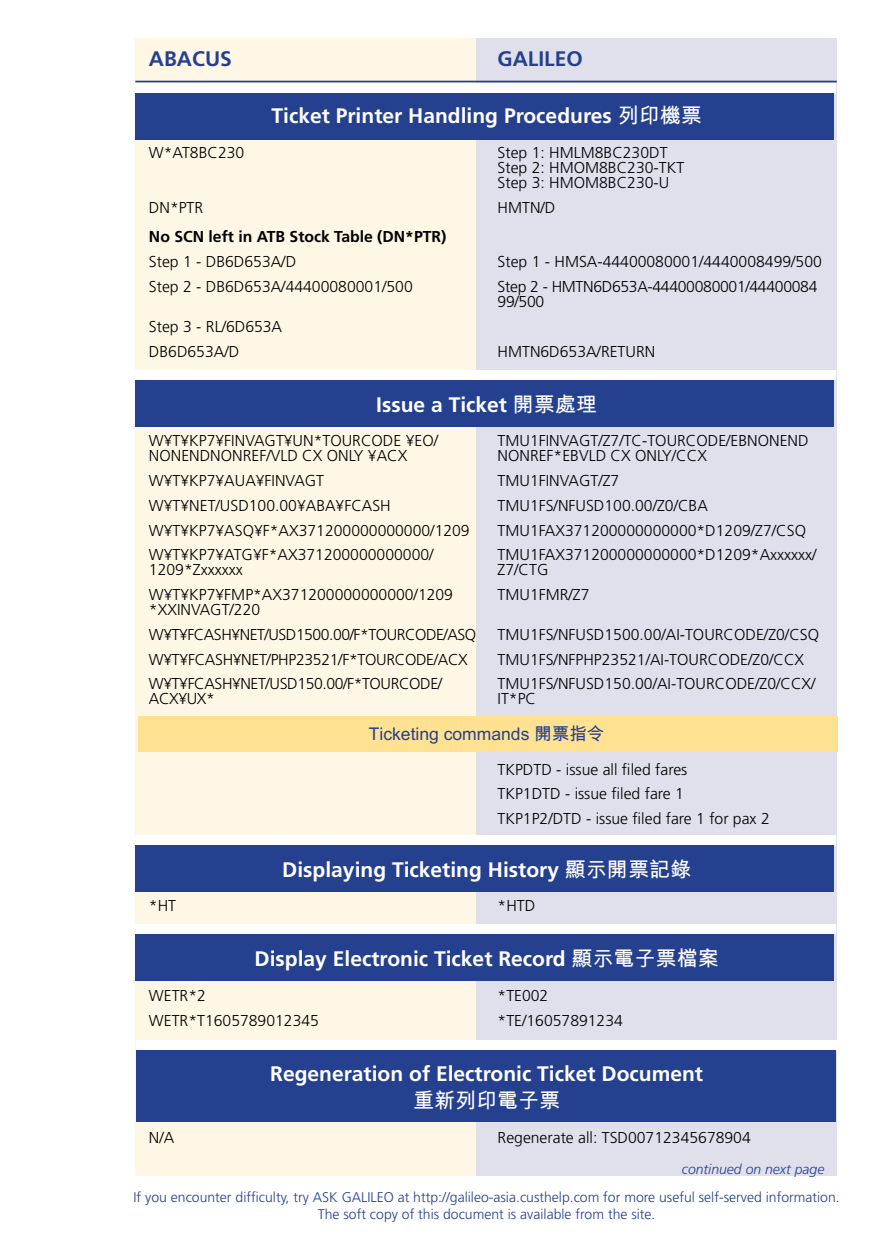
<style>
.page{position:relative;width:874px;height:1241px;background:#fff}
.page>*{position:absolute;margin:0;border:0;box-sizing:border-box;transform-origin:0 0}
.t1{font:700 21px "Frutiger";color:#fff}
.t2{font:700 21px "Frutiger";color:#24408f}
.t3{font:700 21px "M Hei";color:#fff}
.t4{font:700 17.5px "M Hei";color:#24408f}
.t5{font:300 15.75px/24.8px "Frutiger";color:#000}
.t6{font:300 15.75px/14.9px "Frutiger";letter-spacing:-.02em;color:#000}
.t7{font:300 15.75px/24.8px "Frutiger";letter-spacing:-.03em;color:#000}
.t8{font:300 15.75px "Frutiger";letter-spacing:-.025em;color:#000}
.t9{font:700 15.75px "Frutiger";color:#000}
.t10{font:300 14px/16.8px "Frutiger";color:#24408f;text-align:center}
.t11{font:italic 300 14px "Frutiger";color:#24408f}
.s1{font-family:"M Hei"}
</style>
<div class="page">
<div style="left:135px;top:38px;width:701px;height:1138px;background:#fff7e5"></div>
<div style="left:475px;top:38px;width:361px;height:1138px;background:#e0e0ed"></div>
<div style="left:136px;top:1049px;width:699px;height:72px;background:#24408f"></div>
<div style="left:136px;top:1040px;width:701px;height:10px;background:#fff"></div>
<div style="left:135px;top:933px;width:698px;height:47px;background:#24408f"></div>
<div style="left:135px;top:923px;width:700px;height:10px;background:#fff"></div>
<div style="left:135px;top:844px;width:698px;height:47px;background:#24408f"></div>
<div style="left:135px;top:835px;width:700px;height:10px;background:#fff"></div>
<div style="left:135px;top:93px;width:698px;height:47px;background:#24408f"></div>
<div style="left:135px;top:83px;width:700px;height:10px;background:#fff"></div>
<div style="left:135px;top:379px;width:698px;height:47px;background:#24408f"></div>
<div style="left:135px;top:370px;width:700px;height:9px;background:#fff"></div>
<div style="left:138px;top:716px;width:699px;height:36px;background:#ffe192"></div>
<hr style="left:135px;top:81px;width:701px;height:1px;background:#24408f">
<h1 class="t2" style="left:149px;top:46px;width:84px">ABACUS</h1>
<h1 class="t2" style="left:497px;top:46px;width:87px">GALILEO</h1>
<h1 class="t1" style="left:271px;top:104px;width:431px">Ticket Printer Handling Procedures <span class="s1">列印機票</span></h1>
<p class="t5" style="left:149px;top:140px;width:97px">W*AT8BC230</p>
<p class="t5" style="left:497px;top:145px;width:188px;line-height:14.9px">Step 1: HMLM8BC230DT<br>Step 2: HMOM8BC230-TKT<br>Step 3: HMOM8BC230-U</p>
<p class="t5" style="left:149px;top:195px;width:56px">DN*PTR</p>
<p class="t5" style="left:497px;top:195px;width:59px">HMTN/D</p>
<p class="t9" style="left:149px;top:228px;width:299px">No SCN left in ATB Stock Table (DN*PTR)</p>
<p class="t5" style="left:149px;top:249px;width:149px">Step 1 - DB6D653A/D</p>
<p class="t5" style="left:497px;top:249px;width:325px">Step 1 - HMSA-44400080001/4440008499/500</p>
<p class="t5" style="left:149px;top:274px;width:265px">Step 2 - DB6D653A/44400080001/500</p>
<p class="t6" style="left:497px;top:279px;width:321px">Step 2 - HMTN6D653A-44400080001/44400084<br>99/500</p>
<p class="t5" style="left:149px;top:314px;width:135px">Step 3 - RL/6D653A<br>DB6D653A/D</p>
<p class="t5" style="left:497px;top:338px;width:159px">HMTN6D653A/RETURN</p>
<h1 class="t1" style="left:376px;top:392px;width:222px">Issue a Ticket <span class="s1">開票處理</span></h1>
<p class="t5" style="left:149px;top:428px;width:290px">W¥T¥KP7¥FINVAGT¥UN*TOURCODE ¥EO/</p>
<p class="t5" style="left:497px;top:428px;width:312px">TMU1FINVAGT/Z7/TC-TOURCODE/EBNONEND</p>
<p class="t5" style="left:149px;top:443px;width:260px">NONENDNONREF/VLD CX ONLY ¥ACX</p>
<p class="t5" style="left:497px;top:443px;width:211px">NONREF*EBVLD CX ONLY/CCX</p>
<p class="t5" style="left:149px;top:468px;width:177px">W¥T¥KP7¥AUA¥FINVAGT</p>
<p class="t5" style="left:497px;top:468px;width:123px">TMU1FINVAGT/Z7</p>
<p class="t5" style="left:149px;top:493px;width:243px">W¥T¥NET/USD100.00¥ABA¥FCASH</p>
<p class="t5" style="left:497px;top:493px;width:212px">TMU1FS/NFUSD100.00/Z0/CBA</p>
<p class="t5" style="left:149px;top:517px;width:322px">W¥T¥KP7¥ASQ¥F*AX371200000000000/1209</p>
<p class="t5" style="left:497px;top:517px;width:310px">TMU1FAX371200000000000*D1209/Z7/CSQ</p>
<p class="t5" style="left:149px;top:542px;width:286px">W¥T¥KP7¥ATG¥F*AX371200000000000/</p>
<p class="t5" style="left:497px;top:542px;width:320px">TMU1FAX371200000000000*D1209*Axxxxxx/</p>
<p class="t5" style="left:149px;top:557px;width:95px">1209*Zxxxxxx</p>
<p class="t5" style="left:497px;top:557px;width:52px">Z7/CTG</p>
<p class="t5" style="left:149px;top:582px;width:305px">W¥T¥KP7¥FMP*AX371200000000000/1209</p>
<p class="t5" style="left:497px;top:582px;width:93px">TMU1FMR/Z7</p>
<p class="t7" style="left:149px;top:597px;width:328px">*XXINVAGT/220<br>W¥T¥FCASH¥NET/USD1500.00/F*TOURCODE/ASQ</p>
<p class="t5" style="left:497px;top:621px;width:323px">TMU1FS/NFUSD1500.00/AI-TOURCODE/Z0/CSQ</p>
<p class="t6" style="left:149px;top:651px;width:320px">W¥T¥FCASH¥NET/PHP23521/F*TOURCODE/ACX</p>
<p class="t5" style="left:497px;top:646px;width:308px">TMU1FS/NFPHP23521/AI-TOURCODE/Z0/CCX</p>
<p class="t8" style="left:149px;top:675px;width:294px">W¥T¥FCASH¥NET/USD150.00/F*TOURCODE/</p>
<p class="t5" style="left:497px;top:671px;width:319px">TMU1FS/NFUSD150.00/AI-TOURCODE/Z0/CCX/</p>
<p class="t5" style="left:149px;top:686px;width:67px">ACX¥UX*</p>
<p class="t5" style="left:497px;top:686px;width:40px">IT*PC</p>
<p class="t4" style="left:368px;top:724px;width:237px">Ticketing commands 開票指令</p>
<p class="t5" style="left:497px;top:756px;width:273px">TKPDTD - issue all filed fares<br>TKP1DTD - issue filed fare 1<br>TKP1P2/DTD - issue filed fare 1 for pax 2</p>
<h1 class="t1" style="left:282px;top:856px;width:410px">Displaying Ticketing History <span class="s1">顯示開票記錄</span></h1>
<p class="t5" style="left:149px;top:893px;width:29px">*HT</p>
<p class="t5" style="left:497px;top:893px;width:39px">*HTD</p>
<h1 class="t1" style="left:254px;top:946px;width:465px">Display Electronic Ticket Record <span class="s1">顯示電子票檔案</span></h1>
<p class="t5" style="left:149px;top:982px;width:58px">WETR*2</p>
<p class="t5" style="left:497px;top:982px;width:52px">*TE002</p>
<p class="t5" style="left:149px;top:1007px;width:171px">WETR*T1605789012345</p>
<p class="t5" style="left:497px;top:1007px;width:127px">*TE/16057891234</p>
<h1 class="t1" style="left:270px;top:1060px;width:434px">Regeneration of Electronic Ticket Document</h1>
<h1 class="t3" style="left:413px;top:1089px;width:148px">重新列印電子票</h1>
<p class="t5" style="left:149px;top:1124px;width:27px">N/A</p>
<p class="t5" style="left:497px;top:1124px;width:254px">Regenerate all: TSD00712345678904</p>
<p class="t11" style="left:681px;top:1161px;width:144px">continued on next page</p>
<p class="t10" style="left:133px;top:1188px;width:707px">If you encounter difficulty, try ASK GALILEO at http://galileo-asia.custhelp.com for more useful self-served information.<br>The soft copy of this document is available from the site.</p>
</div>
